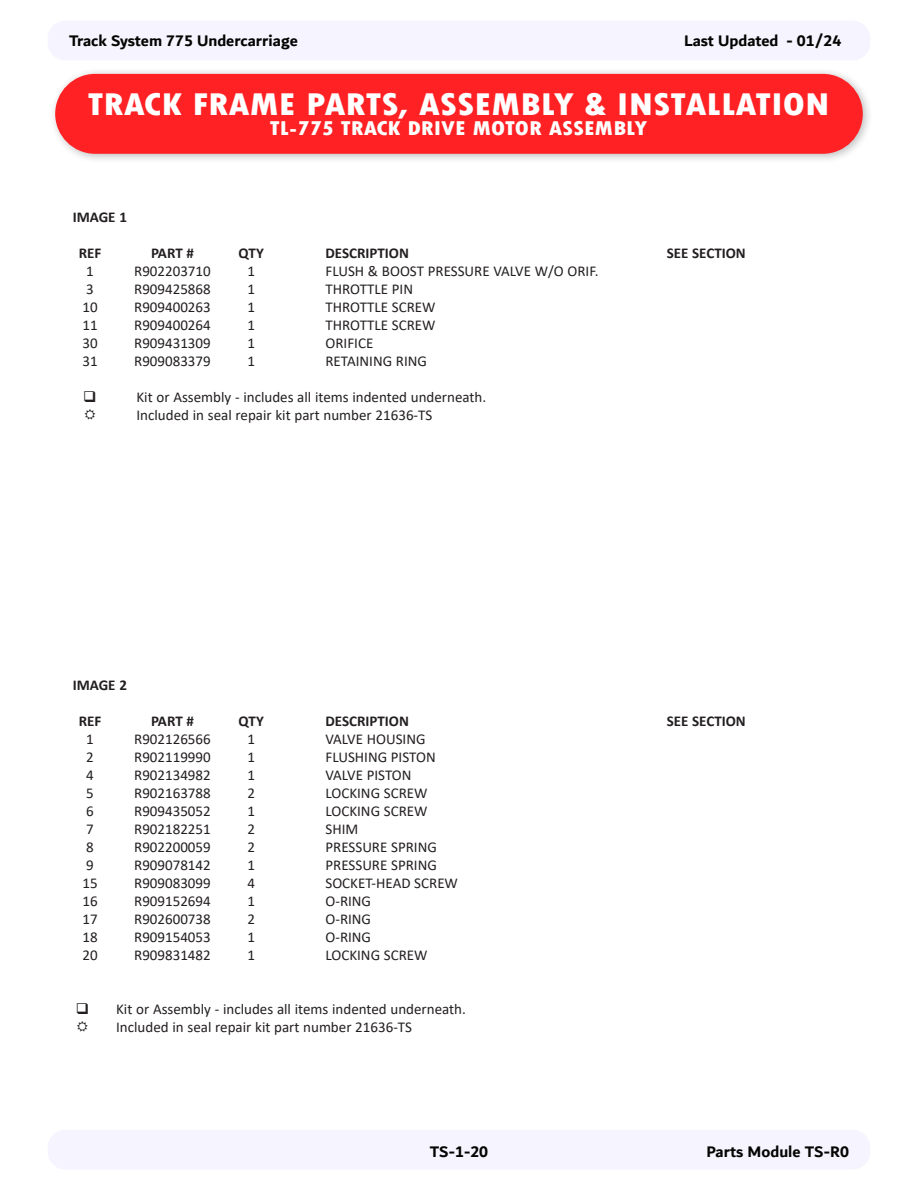
<style>
.page{position:relative;width:918px;height:1188px;background:#fff}
.page>*{position:absolute;margin:0;border:0;box-sizing:border-box;transform-origin:0 0}
.Heading_-_Parts_List{font:800 condensed 33px "Tw Cen";color:#fff;scale:1.2 1}
.Heading_-_Parts_List-2{font:800 condensed 21px "Tw Cen";color:#fff;scale:1.2 1}
.t1{font:700 16.5px "Dubai";color:#040503}
.t2{font:15px "Calibri";color:#231f20}
.t3{font:700 15px "Calibri";color:#231f20}
</style>
<div class="page">
<div style="left:48px;top:21px;width:822px;height:39px;background:#f6f5ff;border-radius:18px"></div>
<div style="left:48px;top:1130px;width:822px;height:40px;background:#f6f5ff;border-radius:18px"></div>
<div style="left:49px;top:68px;width:824px;height:96px;background:#231f20;opacity:.28"></div>
<div style="left:55px;top:74px;width:808px;height:80px;background:#ff2124;border-radius:40px"></div>
<p class="t1" style="left:69px;top:31px;width:230px">Track System 775 Undercarriage</p>
<p class="t1" style="left:684px;top:31px;width:159px">Last Updated - 01/24</p>
<p class="Heading_-_Parts_List" style="left:88px;top:85px;width:620px">TRACK FRAME PARTS, ASSEMBLY &amp; INSTALLATION</p>
<p class="Heading_-_Parts_List-2" style="left:270px;top:116px;width:316px">TL-775 TRACK DRIVE MOTOR ASSEMBLY</p>
<p class="t3" style="left:73px;top:207px;width:56px">IMAGE 1</p>
<p class="t3" style="left:79px;top:243px;width:24px">REF</p>
<p class="t3" style="left:151px;top:243px;width:44px">PART #</p>
<p class="t3" style="left:239px;top:243px;width:27px">QTY</p>
<p class="t3" style="left:326px;top:243px;width:85px">DESCRIPTION</p>
<p class="t3" style="left:667px;top:243px;width:81px">SEE SECTION</p>
<p class="t2" style="left:86px;top:261px;width:9px">1</p>
<p class="t2" style="left:134px;top:261px;width:78px">R902203710</p>
<p class="t2" style="left:247px;top:261px;width:9px">1</p>
<p class="t2" style="left:326px;top:261px;width:275px">FLUSH &amp; BOOST PRESSURE VALVE W/O ORIF.</p>
<p class="t2" style="left:86px;top:279px;width:9px">3</p>
<p class="t2" style="left:134px;top:279px;width:78px">R909425868</p>
<p class="t2" style="left:247px;top:279px;width:9px">1</p>
<p class="t2" style="left:326px;top:279px;width:89px">THROTTLE PIN</p>
<p class="t2" style="left:82px;top:297px;width:17px">10</p>
<p class="t2" style="left:134px;top:297px;width:78px">R909400263</p>
<p class="t2" style="left:247px;top:297px;width:9px">1</p>
<p class="t2" style="left:326px;top:297px;width:112px">THROTTLE SCREW</p>
<p class="t2" style="left:82px;top:315px;width:17px">11</p>
<p class="t2" style="left:134px;top:315px;width:78px">R909400264</p>
<p class="t2" style="left:247px;top:315px;width:9px">1</p>
<p class="t2" style="left:326px;top:315px;width:112px">THROTTLE SCREW</p>
<p class="t2" style="left:82px;top:333px;width:17px">30</p>
<p class="t2" style="left:134px;top:333px;width:78px">R909431309</p>
<p class="t2" style="left:247px;top:333px;width:9px">1</p>
<p class="t2" style="left:326px;top:333px;width:49px">ORIFICE</p>
<p class="t2" style="left:82px;top:351px;width:17px">31</p>
<p class="t2" style="left:134px;top:351px;width:78px">R909083379</p>
<p class="t2" style="left:247px;top:351px;width:9px">1</p>
<p class="t2" style="left:326px;top:351px;width:103px">RETAINING RING</p>
<p class="t2" style="left:136px;top:387px;width:351px">Kit or Assembly - includes all items indented underneath.</p>
<p class="t2" style="left:136px;top:405px;width:297px">Included in seal repair kit part number 21636-TS</p>
<p class="t3" style="left:73px;top:675px;width:56px">IMAGE 2</p>
<p class="t3" style="left:79px;top:711px;width:24px">REF</p>
<p class="t3" style="left:151px;top:711px;width:44px">PART #</p>
<p class="t3" style="left:239px;top:711px;width:27px">QTY</p>
<p class="t3" style="left:326px;top:711px;width:85px">DESCRIPTION</p>
<p class="t3" style="left:667px;top:711px;width:81px">SEE SECTION</p>
<p class="t2" style="left:86px;top:729px;width:9px">1</p>
<p class="t2" style="left:134px;top:729px;width:78px">R902126566</p>
<p class="t2" style="left:247px;top:729px;width:9px">1</p>
<p class="t2" style="left:326px;top:729px;width:102px">VALVE HOUSING</p>
<p class="t2" style="left:86px;top:747px;width:9px">2</p>
<p class="t2" style="left:134px;top:747px;width:78px">R902119990</p>
<p class="t2" style="left:247px;top:747px;width:9px">1</p>
<p class="t2" style="left:326px;top:747px;width:112px">FLUSHING PISTON</p>
<p class="t2" style="left:86px;top:765px;width:9px">4</p>
<p class="t2" style="left:134px;top:765px;width:78px">R902134982</p>
<p class="t2" style="left:247px;top:765px;width:9px">1</p>
<p class="t2" style="left:326px;top:765px;width:88px">VALVE PISTON</p>
<p class="t2" style="left:86px;top:783px;width:9px">5</p>
<p class="t2" style="left:134px;top:783px;width:78px">R902163788</p>
<p class="t2" style="left:247px;top:783px;width:9px">2</p>
<p class="t2" style="left:326px;top:783px;width:104px">LOCKING SCREW</p>
<p class="t2" style="left:86px;top:801px;width:9px">6</p>
<p class="t2" style="left:134px;top:801px;width:78px">R909435052</p>
<p class="t2" style="left:247px;top:801px;width:9px">1</p>
<p class="t2" style="left:326px;top:801px;width:104px">LOCKING SCREW</p>
<p class="t2" style="left:86px;top:819px;width:9px">7</p>
<p class="t2" style="left:134px;top:819px;width:78px">R902182251</p>
<p class="t2" style="left:247px;top:819px;width:9px">2</p>
<p class="t2" style="left:326px;top:819px;width:34px">SHIM</p>
<p class="t2" style="left:86px;top:837px;width:9px">8</p>
<p class="t2" style="left:134px;top:837px;width:78px">R902200059</p>
<p class="t2" style="left:247px;top:837px;width:9px">2</p>
<p class="t2" style="left:326px;top:837px;width:113px">PRESSURE SPRING</p>
<p class="t2" style="left:86px;top:855px;width:9px">9</p>
<p class="t2" style="left:134px;top:855px;width:78px">R909078142</p>
<p class="t2" style="left:247px;top:855px;width:9px">1</p>
<p class="t2" style="left:326px;top:855px;width:113px">PRESSURE SPRING</p>
<p class="t2" style="left:82px;top:873px;width:17px">15</p>
<p class="t2" style="left:134px;top:873px;width:78px">R909083099</p>
<p class="t2" style="left:247px;top:873px;width:9px">4</p>
<p class="t2" style="left:326px;top:873px;width:134px">SOCKET-HEAD SCREW</p>
<p class="t2" style="left:82px;top:891px;width:17px">16</p>
<p class="t2" style="left:134px;top:891px;width:78px">R909152694</p>
<p class="t2" style="left:247px;top:891px;width:9px">1</p>
<p class="t2" style="left:326px;top:891px;width:47px">O-RING</p>
<p class="t2" style="left:82px;top:909px;width:17px">17</p>
<p class="t2" style="left:134px;top:909px;width:78px">R902600738</p>
<p class="t2" style="left:247px;top:909px;width:9px">2</p>
<p class="t2" style="left:326px;top:909px;width:47px">O-RING</p>
<p class="t2" style="left:82px;top:927px;width:17px">18</p>
<p class="t2" style="left:134px;top:927px;width:78px">R909154053</p>
<p class="t2" style="left:247px;top:927px;width:9px">1</p>
<p class="t2" style="left:326px;top:927px;width:47px">O-RING</p>
<p class="t2" style="left:82px;top:945px;width:17px">20</p>
<p class="t2" style="left:134px;top:945px;width:78px">R909831482</p>
<p class="t2" style="left:247px;top:945px;width:9px">1</p>
<p class="t2" style="left:326px;top:945px;width:104px">LOCKING SCREW</p>
<p class="t2" style="left:76px;top:999px;width:392px">❑ Kit or Assembly - includes all items indented underneath.</p>
<p class="t2" style="left:116px;top:1017px;width:297px">Included in seal repair kit part number 21636-TS</p>
<p class="t1" style="left:430px;top:1141px;width:60px">TS-1-20</p>
<p class="t1" style="left:706px;top:1141px;width:144px">Parts Module TS-R0</p>
</div>
